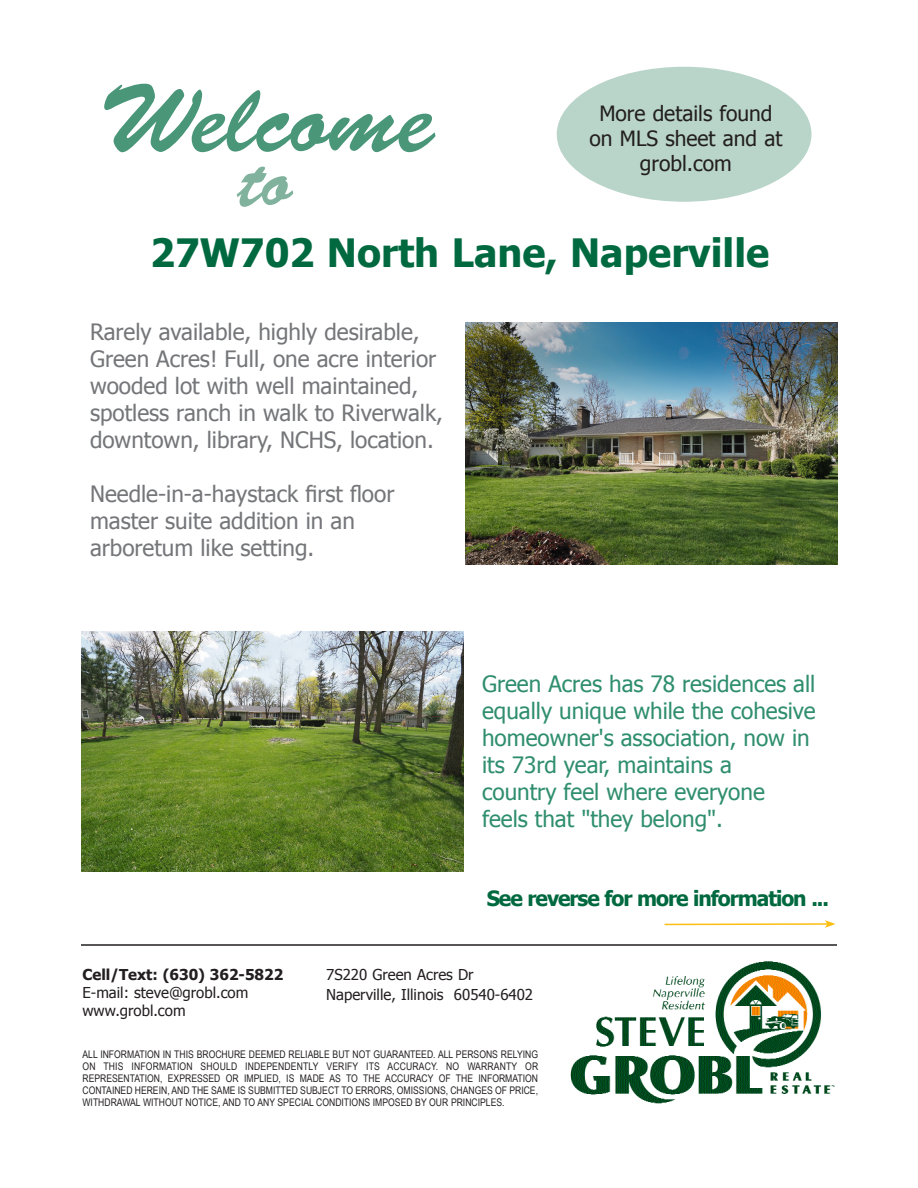
<style>
.page{position:relative;width:918px;height:1188px;background:#fff}
.page>*{position:absolute;margin:0;border:0;box-sizing:border-box;transform-origin:0 0}
.t1{font:97.5px "Brush Script Std";color:#499679}
.t2{font:75px "Brush Script Std";color:#81b29d}
.t3{font:700 39px "Tahoma";color:#00693f}
.t4{font:22.5px/27px "Tahoma";color:#757679}
.t5{font:22.5px/27px "Tahoma";color:#2f8e6f}
.t6{font:21px/25.2px "Tahoma";color:#231f20;text-align:center}
.t7{font:700 21px "Tahoma";letter-spacing:-.05em;color:#00693f}
.t8{font:15px "Tahoma";color:#231f20}
.t9{font:700 15px "Tahoma";color:#231f20}
.t10{font:10.5px/12px "Arial Narrow";color:#231f20;text-align:justify}
</style>
<div class="page">
<img style="left:570px;top:961px;width:265px;height:143px">
<hr style="left:81px;top:944px;width:756px;height:2px;background:#231f20">
<hr style="left:665px;top:923px;width:162px;height:2px;background:#fdbe12">
<svg style="left:825px;top:920px;width:10px;height:8px"></svg>
<div style="left:557px;top:67px;width:255px;height:135px;background:#b9d4c9;border-radius:50%"></div>
<img style="left:81px;top:631px;width:383px;height:241px">
<img style="left:466px;top:323px;width:371px;height:241px">
<p class="t1" style="left:99px;top:65px;width:337px">Welcome</p>
<p class="t2" style="left:241px;top:138px;width:53px">to</p>
<p class="t3" style="left:150px;top:226px;width:621px">27W702 North Lane, Naperville</p>
<p class="t6" style="left:590px;top:100px;width:194px">More details found on MLS sheet and at grobl.com</p>
<p class="t4" style="left:90px;top:317px;width:355px">Rarely available, highly desirable, Green Acres! Full, one acre interior wooded lot with well maintained, spotless ranch in walk to Riverwalk, downtown, library, NCHS, location.</p>
<p class="t4" style="left:90px;top:479px;width:306px">Needle-in-a-haystack first floor master suite addition in an</p>
<p class="t4" style="left:90px;top:533px;width:226px">arboretum like setting.</p>
<p class="t5" style="left:482px;top:670px;width:335px">Green Acres has 78 residences all equally unique while the cohesive homeowner's association, now in its 73rd year, maintains a</p>
<p class="t5" style="left:482px;top:778px;width:284px">country feel where everyone</p>
<p class="t5" style="left:482px;top:805px;width:242px">feels that "they belong".</p>
<p class="t7" style="left:487px;top:883px;width:344px">See reverse for more information ...</p>
<p class="t9" style="left:82px;top:964px;width:202px">Cell/Text: (630) 362-5822</p>
<p class="t8" style="left:82px;top:982px;width:167px">E-mail: steve@grobl.com</p>
<p class="t8" style="left:82px;top:1000px;width:105px">www.grobl.com</p>
<p class="t8" style="left:326px;top:964px;width:149px">7S220 Green Acres Dr</p>
<p class="t8" style="left:326px;top:984px;width:208px">Naperville, Illinois 60540-6402</p>
<p class="t10" style="left:82px;top:1047px;width:457px">ALL INFORMATION IN THIS BROCHURE DEEMED RELIABLE BUT NOT GUARANTEED. ALL PERSONS RELYING ON THIS INFORMATION SHOULD INDEPENDENTLY VERIFY ITS ACCURACY. NO WARRANTY OR REPRESENTATION, EXPRESSED OR IMPLIED, IS MADE AS TO THE ACCURACY OF THE INFORMATION CONTAINED HEREIN, AND THE SAME IS SUBMITTED SUBJECT TO ERRORS, OMISSIONS, CHANGES OF PRICE, WITHDRAWAL WITHOUT NOTICE, AND TO ANY SPECIAL CONDITIONS IMPOSED BY OUR PRINCIPLES.</p>
</div>
